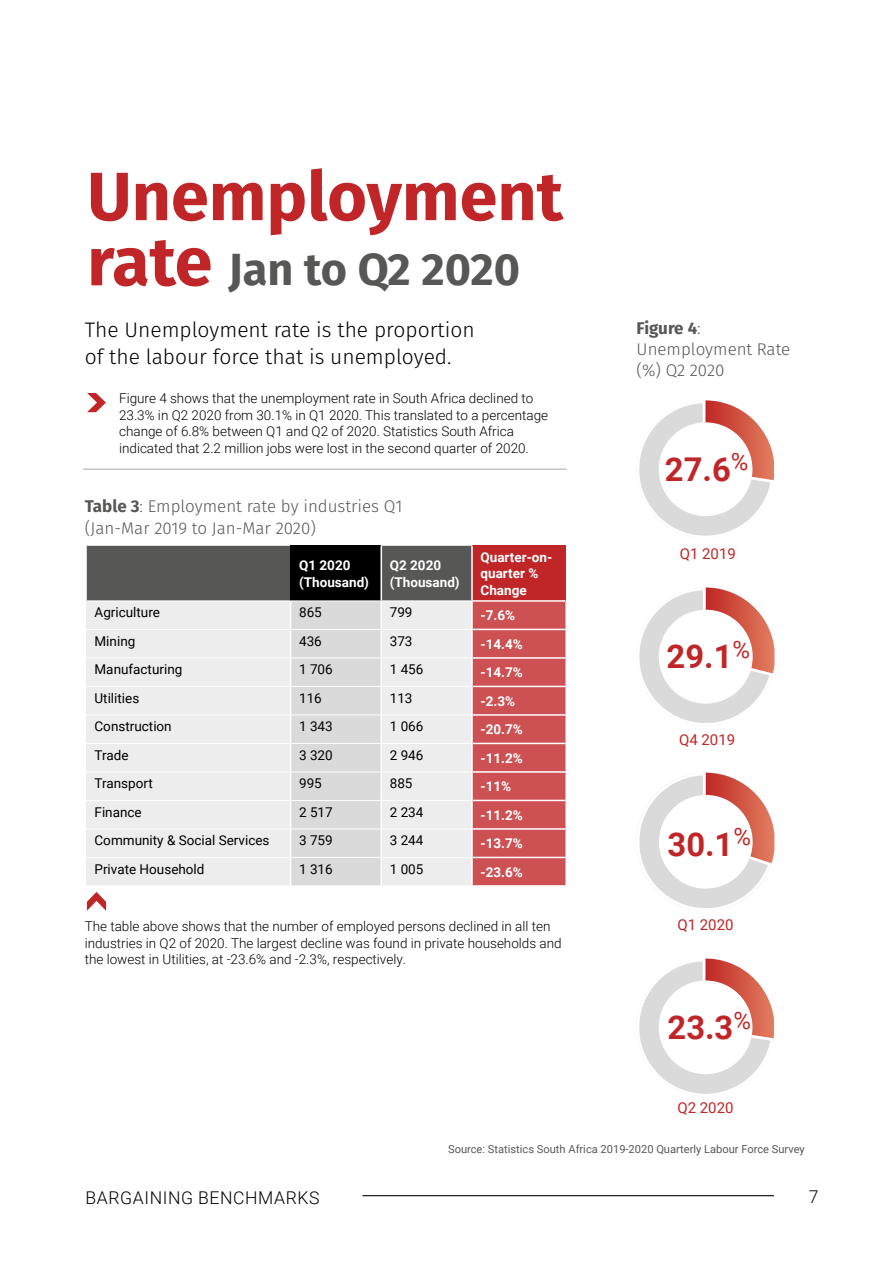
<style>
.page{position:relative;width:893px;height:1263px;background:#fff}
.page>*{position:absolute;margin:0;border:0;box-sizing:border-box;transform-origin:0 0}
.t1{font:700 68.25px "Fira Sans";color:#c02627}
.t2{font:700 45px "Fira Sans";color:#575756}
.t3{font:700 32.7px "Roboto";color:#c02627}
.t4{font:300 21px/27px "Fira Sans";color:#000}
.t5{font:300 17.55px "Roboto";letter-spacing:.035em;color:#000}
.t6{font:300 16.95px/21.1px "Fira Sans";color:#575756}
.t7{font:15px "Roboto";color:#c02627}
.t8{font:300 13.5px/16.5px "Roboto";color:#000}
.t9{font:13.5px "Roboto";color:#000}
.t10{font:700 13.5px/16.5px "Roboto";color:#fff}
.t11{font:11.1px "Roboto";color:#575756}
.s1{font-size:68.25px;color:#c02627}
.s2{font-weight:700}
</style>
<div class="page">
<hr style="left:362px;top:1195px;width:412px;height:1px;background:#000">
<hr style="left:83px;top:468px;width:484px;height:2px;background:#c6c6c6">
<svg style="left:639px;top:400px;width:135px;height:136px"></svg>
<svg style="left:639px;top:958px;width:135px;height:136px"></svg>
<svg style="left:639px;top:587px;width:135px;height:136px"></svg>
<svg style="left:639px;top:773px;width:136px;height:135px"></svg>
<svg style="left:86px;top:546px;width:479px;height:340px;background:#ceb6b7"></svg>
<hr style="left:471px;top:857px;width:2px;height:28px;background:#fff">
<hr style="left:473px;top:629px;width:92px;height:1px;background:#fff">
<hr style="left:473px;top:657px;width:92px;height:2px;background:#fff">
<hr style="left:473px;top:686px;width:92px;height:1px;background:#fff">
<hr style="left:473px;top:714px;width:92px;height:2px;background:#fff">
<hr style="left:473px;top:743px;width:92px;height:1px;background:#fff">
<hr style="left:473px;top:771px;width:92px;height:2px;background:#fff">
<hr style="left:473px;top:800px;width:92px;height:1px;background:#fff">
<hr style="left:473px;top:828px;width:92px;height:2px;background:#fff">
<hr style="left:473px;top:857px;width:92px;height:1px;background:#fff">
<hr style="left:472px;top:885px;width:93px;height:2px;background:#fff">
<hr style="left:471px;top:546px;width:2px;height:54px;background:#fff">
<hr style="left:471px;top:600px;width:94px;height:2px;background:#fff">
<svg style="left:87px;top:393px;width:19px;height:19px"></svg>
<svg style="left:87px;top:892px;width:19px;height:19px"></svg>
<h1 class="t1" style="left:87px;top:139px;width:477px">Unemployment</h1>
<h2 class="t2" style="left:87px;top:232px;width:435px"><span class="s1">rate</span> Jan to Q2 2020</h2>
<h3 class="t4" style="left:85px;top:316px;width:391px">The Unemployment rate is the proportion of the labour force that is unemployed.</h3>
<p class="t8" style="left:119px;top:390px;width:431px">Figure 4 shows that the unemployment rate in South Africa declined to 23.3% in Q2 2020 from 30.1% in Q1 2020. This translated to a percentage change of 6.8% between Q1 and Q2 of 2020. Statistics South Africa indicated that 2.2 million jobs were lost in the second quarter of 2020.</p>
<p class="t6" style="left:85px;top:496px;width:319px"><span class="s2">Table 3</span>: Employment rate by industries Q1 (Jan-Mar 2019 to Jan-Mar 2020)</p>
<p class="t10" style="left:299px;top:557px;width:71px">Q1 2020 (Thousand)</p>
<p class="t10" style="left:390px;top:557px;width:71px">Q2 2020 (Thousand)</p>
<p class="t10" style="left:480px;top:548px;width:73px">Quarter-on&shy;quarter %<br>Change</p>
<p class="t9" style="left:95px;top:603px;width:67px">Agriculture</p>
<p class="t9" style="left:299px;top:603px;width:24px">865</p>
<p class="t9" style="left:390px;top:603px;width:24px">799</p>
<p class="t10" style="left:480px;top:607px;width:36px">-7.6%</p>
<p class="t9" style="left:95px;top:631px;width:42px">Mining</p>
<p class="t9" style="left:299px;top:631px;width:24px">436</p>
<p class="t9" style="left:390px;top:631px;width:24px">373</p>
<p class="t10" style="left:480px;top:635px;width:44px">-14.4%</p>
<p class="t9" style="left:95px;top:660px;width:89px">Manufacturing</p>
<p class="t9" style="left:299px;top:660px;width:35px">1 706</p>
<p class="t9" style="left:390px;top:660px;width:35px">1 456</p>
<p class="t10" style="left:480px;top:664px;width:44px">-14.7%</p>
<p class="t9" style="left:95px;top:688px;width:46px">Utilities</p>
<p class="t9" style="left:299px;top:688px;width:24px">116</p>
<p class="t9" style="left:390px;top:688px;width:24px">113</p>
<p class="t10" style="left:480px;top:692px;width:36px">-2.3%</p>
<p class="t9" style="left:95px;top:717px;width:79px">Construction</p>
<p class="t9" style="left:299px;top:717px;width:35px">1 343</p>
<p class="t9" style="left:390px;top:717px;width:35px">1 066</p>
<p class="t10" style="left:480px;top:721px;width:44px">-20.7%</p>
<p class="t9" style="left:95px;top:745px;width:35px">Trade</p>
<p class="t9" style="left:299px;top:745px;width:35px">3 320</p>
<p class="t9" style="left:390px;top:745px;width:35px">2 946</p>
<p class="t10" style="left:480px;top:749px;width:44px">-11.2%</p>
<p class="t9" style="left:95px;top:774px;width:60px">Transport</p>
<p class="t9" style="left:299px;top:774px;width:24px">995</p>
<p class="t9" style="left:390px;top:774px;width:24px">885</p>
<p class="t10" style="left:480px;top:778px;width:32px">-11%</p>
<p class="t9" style="left:95px;top:802px;width:49px">Finance</p>
<p class="t9" style="left:299px;top:802px;width:35px">2 517</p>
<p class="t9" style="left:390px;top:802px;width:35px">2 234</p>
<p class="t10" style="left:480px;top:806px;width:44px">-11.2%</p>
<p class="t9" style="left:95px;top:831px;width:177px">Community &amp; Social Services</p>
<p class="t9" style="left:299px;top:831px;width:35px">3 759</p>
<p class="t9" style="left:390px;top:831px;width:35px">3 244</p>
<p class="t10" style="left:480px;top:835px;width:44px">-13.7%</p>
<p class="t9" style="left:95px;top:859px;width:111px">Private Household</p>
<p class="t9" style="left:299px;top:859px;width:35px">1 316</p>
<p class="t9" style="left:390px;top:859px;width:35px">1 005</p>
<p class="t10" style="left:480px;top:863px;width:44px">-23.6%</p>
<p class="t8" style="left:85px;top:918px;width:479px">The table above shows that the number of employed persons declined in all ten industries in Q2 of 2020. The largest decline was found in private households and the lowest in Utilities, at -23.6% and -2.3%, respectively.</p>
<p class="t6" style="left:637px;top:317px;width:155px"><span class="s2">Figure 4</span>:<br>Unemployment Rate (%) Q2 2020</p>
<h3 class="t3" style="left:665px;top:446px;width:85px">27.6<sup>%</sup></h3>
<p class="t7" style="left:680px;top:543px;width:58px">Q1 2019</p>
<h3 class="t3" style="left:667px;top:634px;width:85px">29.1<sup>%</sup></h3>
<p class="t7" style="left:679px;top:729px;width:58px">Q4 2019</p>
<h3 class="t3" style="left:667px;top:821px;width:85px">30.1<sup>%</sup></h3>
<p class="t7" style="left:677px;top:914px;width:58px">Q1 2020</p>
<h3 class="t3" style="left:667px;top:1005px;width:85px">23.3<sup>%</sup></h3>
<p class="t7" style="left:677px;top:1097px;width:58px">Q2 2020</p>
<p class="t11" style="left:448px;top:1141px;width:358px">Source: Statistics South Africa 2019-2020 Quarterly Labour Force Survey</p>
<p class="t5" style="left:85px;top:1185px;width:236px">BARGAINING BENCHMARKS</p>
<p class="t5" style="left:809px;top:1184px;width:11px">7</p>
</div>
